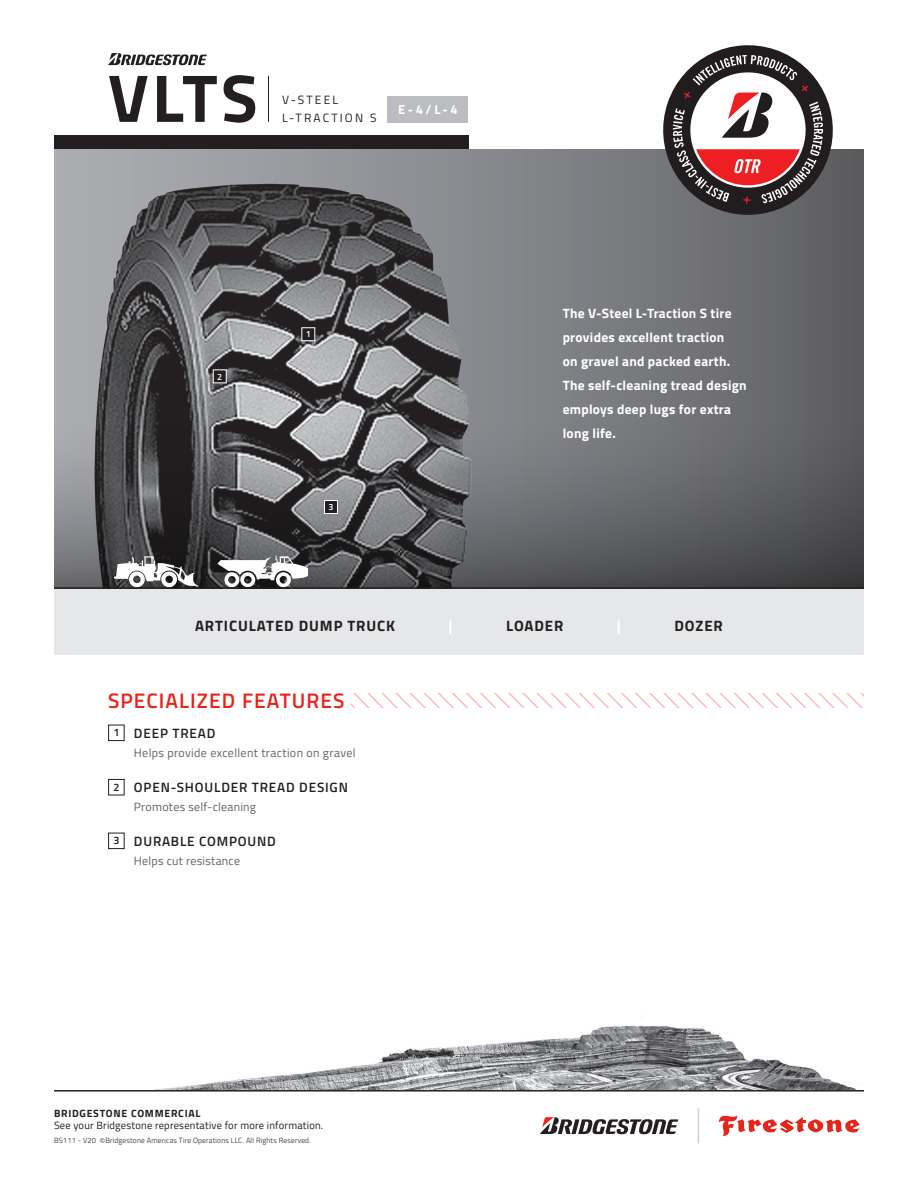
<style>
.page{position:relative;width:918px;height:1188px;background:#fff}
.page>*{position:absolute;margin:0;border:0;box-sizing:border-box;transform-origin:0 0}
.t1{font:700 67.5px "Titillium Web";color:#231f20}
.t2{font:600 21px "Titillium Web";letter-spacing:.05em;color:#e72419}
.t3{font:700 15px "Titillium Web";letter-spacing:.06em;color:#231f20}
.t4{font:700 15px "Titillium Web";color:#fff}
.Body_Copy{font:700 13.5px/24px "Titillium Web";letter-spacing:.02em;color:#fff}
.Body_Copy-2{font:600 13.5px "Titillium Web";letter-spacing:.06em;color:#231f20}
.t5{font:700 12.9px "Titillium Web";color:#fff}
.Body_Copy-3{font:12px "Titillium Web";letter-spacing:.02em;color:#636366}
.t6{font:12px/18px "Titillium Web";letter-spacing:.18em;color:#231f20}
.Body_Copy-4{font:600 10.8px "Titillium Web";color:#231f20}
.t7{font:10.5px "Titillium Web";letter-spacing:.02em;color:#231f20}
.t8{font:700 10.5px "Titillium Web";letter-spacing:.07em;color:#231f20}
.Body_Copy-5{font:600 9px "Titillium Web";color:#fff}
.t9{font:300 7.5px "Titillium Web";letter-spacing:.02em;color:#231f20}
.s1{font-size:8.25px}
</style>
<div class="page">
<img style="left:154px;top:1025px;width:703px;height:65px">
<div style="left:54px;top:149px;width:810px;height:505px;background:#e6e7e9"></div>
<div style="left:54px;top:149px;width:810px;height:440px;background:linear-gradient(to right,#b0b2b7,#606164)"></div>
<img style="left:72px;top:177px;width:423px;height:214px">
<svg style="left:54px;top:391px;width:810px;height:196px"></svg>
<svg style="left:218px;top:556px;width:90px;height:31px"></svg>
<svg style="left:114px;top:556px;width:85px;height:31px"></svg>
<div style="left:387px;top:96px;width:81px;height:27px;background:#bcbdc0"></div>
<hr style="left:268px;top:76px;width:1px;height:46px;background:#231f20">
<div style="left:108px;top:725px;width:17px;height:16px;border:1px solid #231f20"></div>
<div style="left:302px;top:328px;width:13px;height:13px;background:#231f20"></div>
<div style="left:301px;top:327px;width:14px;height:14px;border:1px solid #fff"></div>
<div style="left:108px;top:779px;width:17px;height:16px;border:1px solid #231f20"></div>
<div style="left:213px;top:370px;width:13px;height:13px;background:#231f20"></div>
<div style="left:213px;top:369px;width:14px;height:14px;border:1px solid #fff"></div>
<div style="left:108px;top:833px;width:17px;height:16px;border:1px solid #231f20"></div>
<div style="left:325px;top:501px;width:12px;height:13px;background:#231f20"></div>
<div style="left:324px;top:500px;width:14px;height:14px;border:1px solid #fff"></div>
<svg style="left:108px;top:53px;width:99px;height:12px"></svg>
<svg style="left:351px;top:693px;width:513px;height:15px"></svg>
<div style="left:54px;top:136px;width:414px;height:13px;background:#231f20"></div>
<hr style="left:54px;top:587px;width:810px;height:2px;background:#231f20">
<svg style="left:540px;top:1117px;width:138px;height:17px"></svg>
<svg style="left:719px;top:1115px;width:141px;height:21px"></svg>
<hr style="left:698px;top:1108px;width:1px;height:35px;background:#d1d2d4">
<hr style="left:54px;top:1090px;width:810px;height:2px;background:#231f20">
<svg style="left:663px;top:45px;width:170px;height:170px"></svg>
<p class="t1" style="left:108px;top:47px;width:151px">VLTS</p>
<p class="t6" style="left:282px;top:90px;width:96px">V-STEEL<br>L-TRACTION S</p>
<p class="t5" style="left:398px;top:99px;width:61px">E-4/L-4</p>
<p class="Body_Copy-5" style="left:217px;top:370px;width:7px">2</p>
<p class="Body_Copy-5" style="left:306px;top:328px;width:7px">1</p>
<p class="Body_Copy-5" style="left:328px;top:500px;width:7px">3</p>
<p class="Body_Copy" style="left:563px;top:300px;width:186px">The V-Steel L-Traction S tire provides excellent traction<br>on gravel and packed earth.<br>The self-cleaning tread design employs deep lugs for extra long life.</p>
<p class="t3" style="left:195px;top:614px;width:202px">ARTICULATED DUMP TRUCK</p>
<p class="t4" style="left:449px;top:614px;width:6px">|</p>
<p class="t3" style="left:506px;top:614px;width:59px">LOADER</p>
<p class="t4" style="left:617px;top:614px;width:6px">|</p>
<p class="t3" style="left:674px;top:614px;width:50px">DOZER</p>
<p class="t2" style="left:108px;top:684px;width:238px">SPECIALIZED FEATURES</p>
<p class="Body_Copy-4" style="left:113px;top:725px;width:8px">1</p>
<p class="Body_Copy-4" style="left:113px;top:779px;width:8px">2</p>
<p class="Body_Copy-4" style="left:113px;top:833px;width:8px">3</p>
<p class="Body_Copy-2" style="left:134px;top:723px;width:83px">DEEP TREAD</p>
<p class="Body_Copy-3" style="left:134px;top:745px;width:223px">Helps provide excellent traction on gravel</p>
<p class="Body_Copy-2" style="left:134px;top:777px;width:215px">OPEN-SHOULDER TREAD DESIGN</p>
<p class="Body_Copy-3" style="left:134px;top:799px;width:124px">Promotes self-cleaning</p>
<p class="Body_Copy-2" style="left:134px;top:831px;width:143px">DURABLE COMPOUND</p>
<p class="Body_Copy-3" style="left:134px;top:853px;width:108px">Helps cut resistance</p>
<p class="t8" style="left:54px;top:1105px;width:148px">BRIDGESTONE COMMERCIAL</p>
<p class="t7" style="left:54px;top:1118px;width:271px">See your Bridgestone representative for more information.</p>
<p class="t9" style="left:54px;top:1135px;width:258px">BS111 - V20 <span class="s1">©</span>Bridgestone Americas Tire Operations LLC. All Rights Reserved.</p>
</div>
